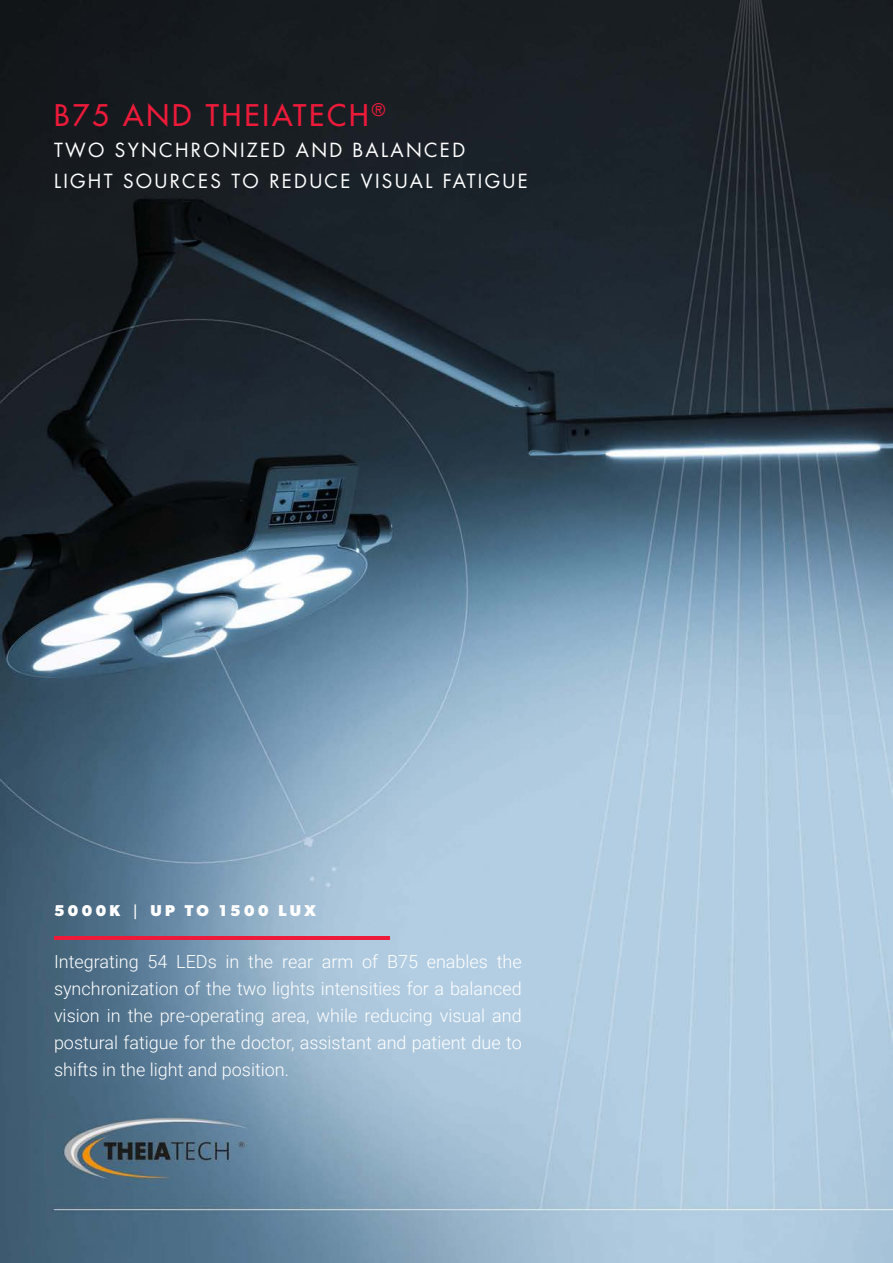
<style>
.page{position:relative;width:893px;height:1263px;background:#fff}
.page>*{position:absolute;margin:0;border:0;box-sizing:border-box;transform-origin:0 0}
.t1{font:500 29.1px "Futura Std";letter-spacing:.1em;color:#ed1a3a}
.t2{font:18.9px "Futura Std";letter-spacing:.12em;color:#fff}
.t3{font:300 18px/27px "Roboto";color:#fff;text-align:justify}
.t4{font:700 15.75px "Gibson";letter-spacing:.22em;color:#fff}
.s1{font-family:"Futura Std";font-weight:500;font-size:14.7px}
</style>
<div class="page">
<img style="left:0;top:0;width:893px;height:1263px">
<svg style="left:54px;top:935px;width:336px;height:4px"></svg>
<p class="t1" style="left:54px;top:97px;width:333px">B75 AND THEIATECH<sup>®</sup></p>
<p class="t2" style="left:54px;top:138px;width:413px">TWO SYNCHRONIZED AND BALANCED</p>
<p class="t2" style="left:54px;top:169px;width:475px">LIGHT SOURCES TO REDUCE VISUAL FATIGUE</p>
<p class="t4" style="left:54px;top:901px;width:263px">5000K <span class="s1">|</span> UP TO 1500 LUX</p>
<p class="t3" style="left:54px;top:948px;width:469px">Integrating 54 LEDs in the rear arm of B75 enables the synchronization of the two lights intensities for a balanced vision in the pre-operating area, while reducing visual and postural fatigue for the doctor, assistant and patient due to shifts in the light and position.</p>
</div>
